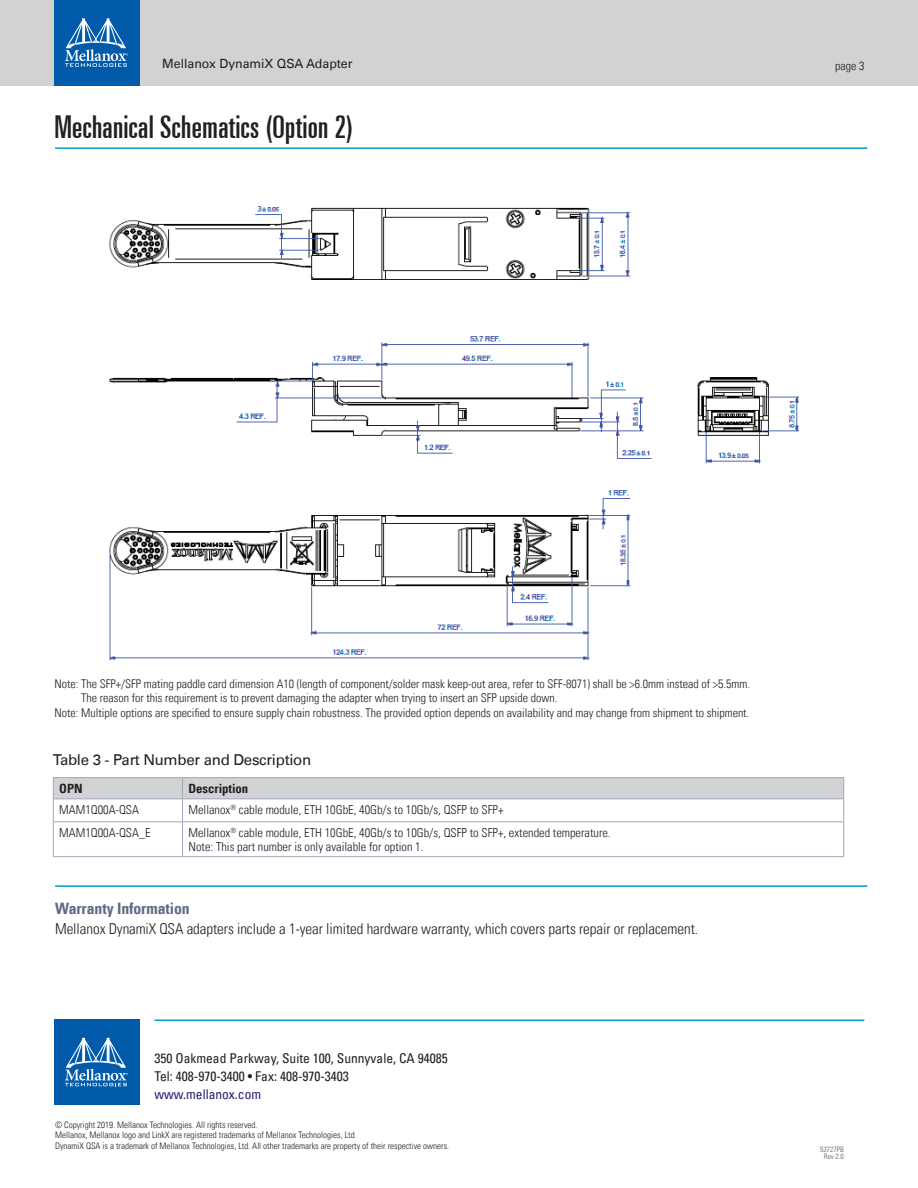
<style>
.page{position:relative;width:918px;height:1188px;background:#fff}
.page>*{position:absolute;margin:0;border:0;box-sizing:border-box;transform-origin:0 0}
.t1{font:ultra-condensed 31.5px "Univers LT";letter-spacing:.01em;color:#231f20}
.t2{font:700 condensed 15.75px "Univers LT";letter-spacing:-.005em;color:#616a85}
.t3{font:300 condensed 15px "Univers LT";letter-spacing:-.005em;color:#231f20}
.t4{font:15px "Univers LT";letter-spacing:-.02em;color:#231f20}
.t5{font:condensed 13.5px/18px "Univers LT";color:#231f20}
.t6{font:condensed 13.5px "Univers LT";color:#221e72}
.t7{font:12.75px "Univers LT";letter-spacing:-.005em;color:#231f20}
.t8{font:700 condensed 12.75px "Univers LT";letter-spacing:-.005em;color:#231f20}
.t9{font:300 condensed 12.3px/13.8px "Univers LT";color:#231f20}
.t10{font:300 condensed 12px "Univers LT";color:#231f20}
.t11{font:300 condensed 9px/10.5px "Univers LT";color:#231f20}
.t12{font:300 condensed 7.5px/7.5px "Univers LT";color:#57585a;text-align:center}
</style>
<div class="page">
<div style="left:0;top:0;width:918px;height:85px;background:#d1d2d4"></div>
<hr style="left:154px;top:1020px;width:710px;height:1px;background:#009dc7">
<div style="left:54px;top:0;width:85px;height:85px;background:#015aaa"></div>
<svg style="left:65px;top:18px;width:63px;height:49px"></svg>
<div style="left:54px;top:1020px;width:85px;height:85px;background:#015aaa"></div>
<svg style="left:65px;top:1038px;width:63px;height:48px"></svg>
<hr style="left:53px;top:777px;width:130px;height:1px;background:#a1a6ba">
<hr style="left:183px;top:777px;width:661px;height:1px;background:#a1a6ba">
<svg style="left:53px;top:778px;width:791px;height:43px"></svg>
<hr style="left:53px;top:821px;width:130px;height:1px;background:#a1a6ba">
<hr style="left:53px;top:822px;width:1px;height:34px;background:#a1a6ba">
<hr style="left:183px;top:821px;width:661px;height:1px;background:#a1a6ba">
<hr style="left:182px;top:822px;width:1px;height:34px;background:#a1a6ba">
<hr style="left:843px;top:822px;width:1px;height:34px;background:#a1a6ba">
<hr style="left:53px;top:856px;width:130px;height:1px;background:#a1a6ba">
<hr style="left:183px;top:856px;width:661px;height:1px;background:#a1a6ba">
<hr style="left:55px;top:147px;width:812px;height:2px;background:#009dc7">
<hr style="left:55px;top:885px;width:812px;height:2px;background:#009dc7">
<img style="left:109px;top:206px;width:690px;height:455px">
<p class="t7" style="left:162px;top:56px;width:192px">Mellanox DynamiX QSA Adapter</p>
<p class="t10" style="left:835px;top:59px;width:31px">page 3</p>
<h1 class="t1" style="left:54px;top:109px;width:300px">Mechanical Schematics (Option 2)</h1>
<p class="t10" style="left:54px;top:677px;width:697px">Note: The SFP+/SFP mating paddle card dimension A10 (length of component/solder mask keep-out area, refer to SFF-8071) shall be &gt;6.0mm instead of &gt;5.5mm.</p>
<p class="t10" style="left:81px;top:691px;width:478px">The reason for this requirement is to prevent damaging the adapter when trying to insert an SFP upside down.</p>
<p class="t10" style="left:54px;top:705px;width:696px">Note: Multiple options are specified to ensure supply chain robustness. The provided option depends on availability and may change from shipment to shipment.</p>
<p class="t4" style="left:53px;top:750px;width:260px">Table 3 - Part Number and Description</p>
<p class="t8" style="left:59px;top:780px;width:25px">OPN</p>
<p class="t8" style="left:189px;top:780px;width:61px">Description</p>
<p class="t9" style="left:59px;top:803px;width:81px">MAM1Q00A-QSA</p>
<p class="t9" style="left:189px;top:803px;width:316px">Mellanox<sup>®</sup> cable module, ETH 10GbE, 40Gb/s to 10Gb/s, QSFP to SFP+</p>
<p class="t9" style="left:59px;top:826px;width:93px">MAM1Q00A-QSA_E</p>
<p class="t9" style="left:189px;top:826px;width:424px">Mellanox<sup>®</sup> cable module, ETH 10GbE, 40Gb/s to 10Gb/s, QSFP to SFP+, extended temperature.<br>Note: This part number is only available for option 1.</p>
<h2 class="t2" style="left:55px;top:899px;width:136px">Warranty Information</h2>
<p class="t3" style="left:55px;top:920px;width:645px">Mellanox DynamiX QSA adapters include a 1-year limited hardware warranty, which covers parts repair or replacement.</p>
<p class="t5" style="left:154px;top:1049px;width:295px">350 Oakmead Parkway, Suite 100, Sunnyvale, CA 94085<br>Tel: 408-970-3400 • Fax: 408-970-3403</p>
<p class="t6" style="left:154px;top:1085px;width:108px">www.mellanox.com</p>
<p class="t11" style="left:55px;top:1119px;width:396px">© Copyright 2019. Mellanox Technologies. All rights reserved.<br>Mellanox, Mellanox logo and LinkX are registered trademarks of Mellanox Technologies, Ltd.<br>DynamiX QSA is a trademark of Mellanox Technologies, Ltd. All other trademarks are property of their respective owners.</p>
<p class="t12" style="left:820px;top:1145px;width:25px">53727PB<br>Rev 2.0</p>
</div>
